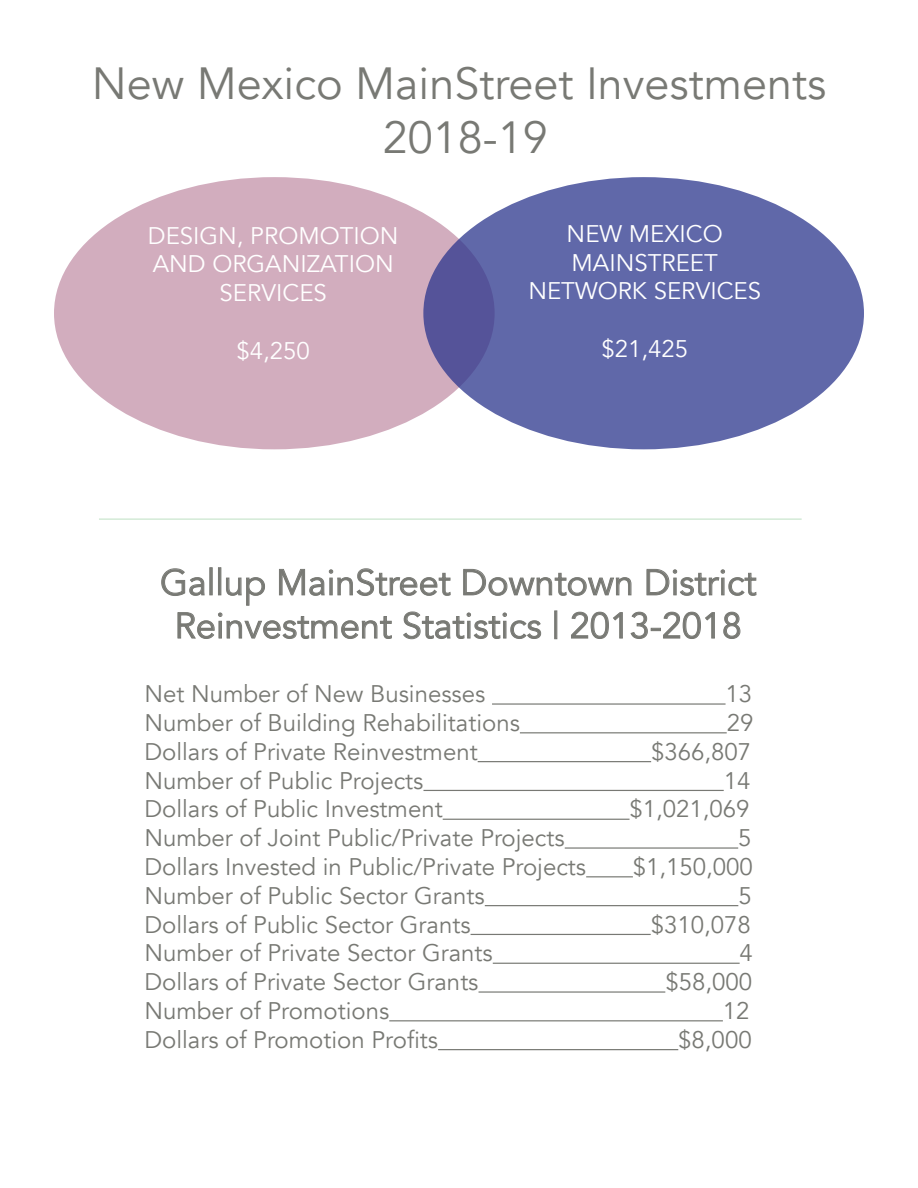
<style>
.page{position:relative;width:918px;height:1188px;background:#fff}
.page>*{position:absolute;margin:0;border:0;box-sizing:border-box;transform-origin:0 0}
.t1{font:45px "Avenir";color:#787974}
.t2{font:36px/43.2px "Avenir";color:#787974;text-align:center}
.t3{font:24px "Avenir";color:#787974}
.t4{font:24px/28.8px "Avenir";color:#fff}
</style>
<div class="page">
<div style="left:54px;top:177px;width:441px;height:272px;background:#d2adbe;border-radius:50%"></div>
<hr style="left:99px;top:518px;width:703px;height:2px;background:#d3ead6">
<hr style="left:492px;top:703px;width:234px;height:2px;background:#787974">
<hr style="left:520px;top:732px;width:207px;height:1px;background:#787974">
<hr style="left:478px;top:761px;width:173px;height:1px;background:#787974">
<hr style="left:423px;top:790px;width:301px;height:1px;background:#787974">
<hr style="left:443px;top:819px;width:187px;height:1px;background:#787974">
<hr style="left:565px;top:847px;width:173px;height:2px;background:#787974">
<hr style="left:586px;top:876px;width:47px;height:1px;background:#787974">
<hr style="left:485px;top:905px;width:253px;height:1px;background:#787974">
<hr style="left:471px;top:934px;width:180px;height:1px;background:#787974">
<hr style="left:493px;top:963px;width:247px;height:1px;background:#787974">
<hr style="left:479px;top:991px;width:186px;height:2px;background:#787974">
<hr style="left:389px;top:1020px;width:334px;height:1px;background:#787974">
<hr style="left:438px;top:1049px;width:240px;height:1px;background:#787974">
<svg style="left:161px;top:568px;width:44px;height:28px"></svg>
<div style="left:218px;top:568px;width:3px;height:27px;border:1px solid #787974"></div>
<svg style="left:226px;top:577px;width:39px;height:29px"></svg>
<svg style="left:279px;top:568px;width:172px;height:28px"></svg>
<svg style="left:463px;top:569px;width:169px;height:27px"></svg>
<svg style="left:646px;top:569px;width:111px;height:27px"></svg>
<svg style="left:177px;top:612px;width:215px;height:27px"></svg>
<svg style="left:403px;top:611px;width:138px;height:28px"></svg>
<div style="left:555px;top:611px;width:2px;height:28px;border:1px solid #787974"></div>
<svg style="left:571px;top:611px;width:52px;height:28px"></svg>
<svg style="left:630px;top:611px;width:85px;height:28px"></svg>
<svg style="left:723px;top:611px;width:18px;height:28px"></svg>
<div style="left:423px;top:177px;width:441px;height:272px;background:linear-gradient(to right,#5c5fa2,#626cac);border-radius:50%"></div>
<p class="t1" style="left:92px;top:57px;width:736px">New Mexico MainStreet Investments</p>
<p class="t1" style="left:383px;top:111px;width:167px">2018-19</p>
<p class="t4" style="left:148px;top:221px;width:252px">DESIGN, PROMOTION</p>
<p class="t4" style="left:153px;top:250px;width:242px">AND ORGANIZATION</p>
<p class="t4" style="left:220px;top:279px;width:109px">SERVICES</p>
<p class="t4" style="left:237px;top:337px;width:75px">$4,250</p>
<p class="t4" style="left:567px;top:220px;width:158px">NEW MEXICO<br>MAINSTREET</p>
<p class="t4" style="left:528px;top:277px;width:234px">NETWORK SERVICES</p>
<p class="t4" style="left:601px;top:335px;width:88px">$21,425</p>
<p class="t2" style="left:160px;top:562px;width:598px">Gallup MainStreet Downtown District<br>Reinvestment Statistics | 2013-2018</p>
<p class="t3" style="left:144px;top:680px;width:342px">Net Number of New Businesses</p>
<p class="t3" style="left:726px;top:680px;width:28px">13</p>
<p class="t3" style="left:144px;top:708px;width:377px">Number of Building Rehabilitations</p>
<p class="t3" style="left:727px;top:708px;width:28px">29</p>
<p class="t3" style="left:144px;top:737px;width:335px">Dollars of Private Reinvestment</p>
<p class="t3" style="left:651px;top:737px;width:102px">$366,807</p>
<p class="t3" style="left:144px;top:766px;width:281px">Number of Public Projects</p>
<p class="t3" style="left:724px;top:766px;width:28px">14</p>
<p class="t3" style="left:144px;top:795px;width:300px">Dollars of Public Investment</p>
<p class="t3" style="left:630px;top:795px;width:122px">$1,021,069</p>
<p class="t3" style="left:144px;top:824px;width:422px">Number of Joint Public/Private Projects</p>
<p class="t3" style="left:738px;top:824px;width:15px">5</p>
<p class="t3" style="left:144px;top:852px;width:443px">Dollars Invested in Public/Private Projects</p>
<p class="t3" style="left:633px;top:852px;width:122px">$1,150,000</p>
<p class="t3" style="left:144px;top:881px;width:342px">Number of Public Sector Grants</p>
<p class="t3" style="left:738px;top:881px;width:15px">5</p>
<p class="t3" style="left:144px;top:910px;width:328px">Dollars of Public Sector Grants</p>
<p class="t3" style="left:651px;top:910px;width:102px">$310,078</p>
<p class="t3" style="left:144px;top:939px;width:350px">Number of Private Sector Grants</p>
<p class="t3" style="left:740px;top:939px;width:15px">4</p>
<p class="t3" style="left:144px;top:968px;width:336px">Dollars of Private Sector Grants</p>
<p class="t3" style="left:665px;top:968px;width:88px">$58,000</p>
<p class="t3" style="left:144px;top:996px;width:246px">Number of Promotions</p>
<p class="t3" style="left:723px;top:996px;width:28px">12</p>
<p class="t3" style="left:144px;top:1025px;width:295px">Dollars of Promotion Profits</p>
<p class="t3" style="left:678px;top:1025px;width:75px">$8,000</p>
</div>
